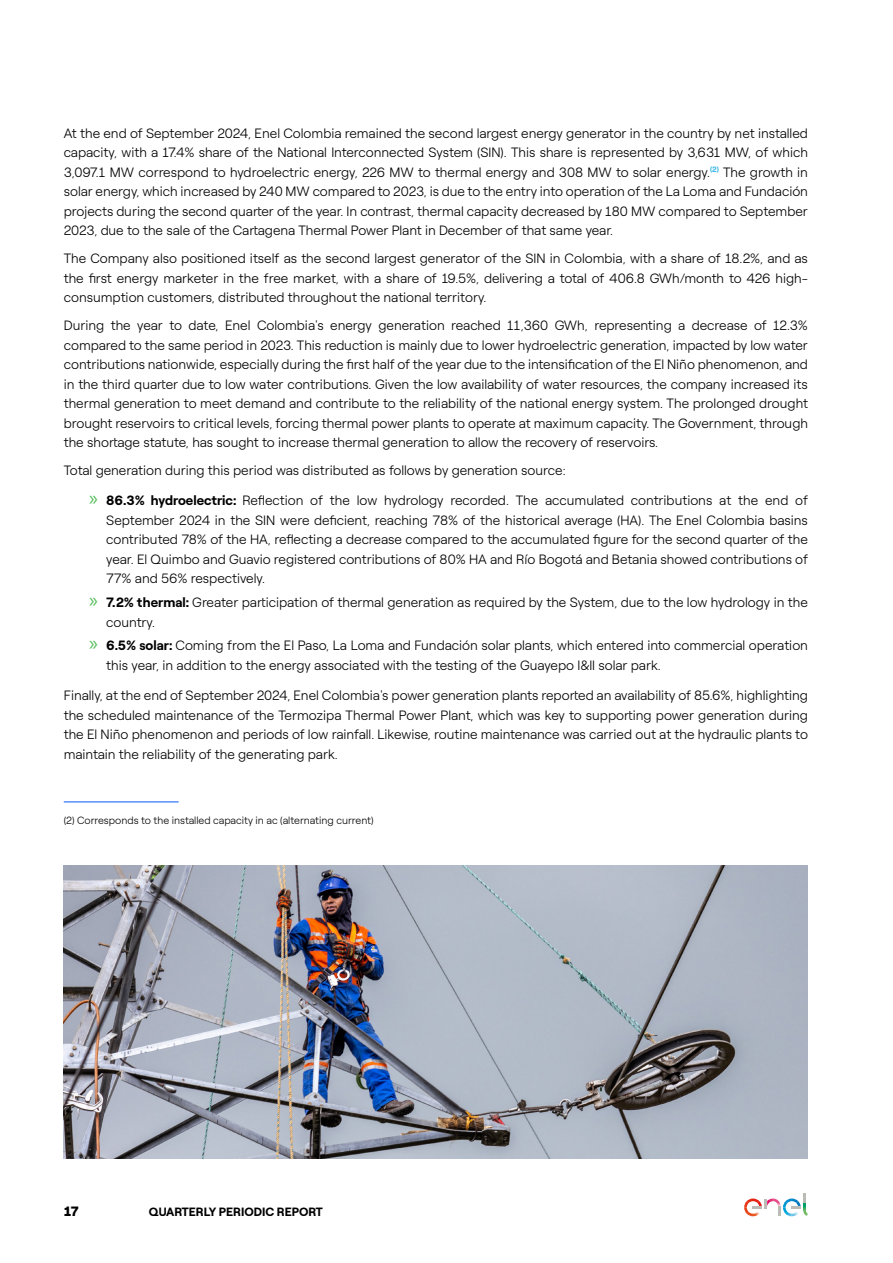
<style>
.page{position:relative;width:893px;height:1263px;background:#fff}
.page>*{position:absolute;margin:0;border:0;box-sizing:border-box;transform-origin:0 0}
.TESTO_GIUSTIFICATO{font:300 13.5px/19.5px "Roobert ENEL";color:#000;text-align:justify}
.t1{font:900 13.5px "Roobert ENEL";color:#000}
.t2{font:700 12px "Roobert ENEL";color:#000}
.note{font:300 10.5px "Roobert ENEL";color:#000}
.s1{font-family:"Myriad Pro";font-weight:400;font-size:21px;color:#55be5a}
.s2{font-weight:700}
</style>
<div class="page">
<img style="left:64px;top:865px;width:744px;height:294px">
<svg style="left:744px;top:1193px;width:64px;height:23px"></svg>
<hr style="left:64px;top:801px;width:115px;height:1px;background:#0555fa">
<p class="TESTO_GIUSTIFICATO" style="left:64px;top:122px;width:746px">At the end of September 2024, Enel Colombia remained the second largest energy generator in the country by net installed capacity, with a 17.4% share of the National Interconnected System (SIN). This share is represented by 3,631 MW, of which 3,097.1 MW correspond to hydroelectric energy, 226 MW to thermal energy and 308 MW to solar energy.<sup>(2)</sup> The growth in solar energy, which increased by 240 MW compared to 2023, is due to the entry into operation of the La Loma and Fundación projects during the second quarter of the year. In contrast, thermal capacity decreased by 180 MW compared to September 2023, due to the sale of the Cartagena Thermal Power Plant in December of that same year.</p>
<p class="TESTO_GIUSTIFICATO" style="left:64px;top:248px;width:746px">The Company also positioned itself as the second largest generator of the SIN in Colombia, with a share of 18.2%, and as the first energy marketer in the free market, with a share of 19.5%, delivering a total of 406.8 GWh/month to 426 high&shy;consumption customers, distributed throughout the national territory.</p>
<p class="TESTO_GIUSTIFICATO" style="left:64px;top:315px;width:746px">During the year to date, Enel Colombia's energy generation reached 11,360 GWh, representing a decrease of 12.3% compared to the same period in 2023. This reduction is mainly due to lower hydroelectric generation, impacted by low water contributions nationwide, especially during the first half of the year due to the intensification of the El Niño phenomenon, and in the third quarter due to low water contributions. Given the low availability of water resources, the company increased its thermal generation to meet demand and contribute to the reliability of the national energy system. The prolonged drought brought reservoirs to critical levels, forcing thermal power plants to operate at maximum capacity. The Government, through the shortage statute, has sought to increase thermal generation to allow the recovery of reservoirs.</p>
<p class="TESTO_GIUSTIFICATO" style="left:64px;top:460px;width:503px">Total generation during this period was distributed as follows by generation source:</p>
<p class="TESTO_GIUSTIFICATO" style="left:106px;top:490px;width:703px;text-indent:-17px"><span class="s1">»</span> <span class="s2">86.3% hydroelectric:</span> Reflection of the low hydrology recorded. The accumulated contributions at the end of September 2024 in the SIN were deficient, reaching 78% of the historical average (HA). The Enel Colombia basins contributed 78% of the HA, reflecting a decrease compared to the accumulated figure for the second quarter of the year. El Quimbo and Guavio registered contributions of 80% HA and Río Bogotá and Betania showed contributions of 77% and 56% respectively.</p>
<p class="TESTO_GIUSTIFICATO" style="left:106px;top:592px;width:703px;text-indent:-17px"><span class="s1">»</span> <span class="s2">7.2% thermal:</span> Greater participation of thermal generation as required by the System, due to the low hydrology in the country.</p>
<p class="TESTO_GIUSTIFICATO" style="left:106px;top:635px;width:703px;text-indent:-17px"><span class="s1">»</span> <span class="s2">6.5% solar:</span> Coming from the El Paso, La Loma and Fundación solar plants, which entered into commercial operation this year, in addition to the energy associated with the testing of the Guayepo I&amp;II solar park.</p>
<p class="TESTO_GIUSTIFICATO" style="left:64px;top:684px;width:746px">Finally, at the end of September 2024, Enel Colombia's power generation plants reported an availability of 85.6%, highlighting the scheduled maintenance of the Termozipa Thermal Power Plant, which was key to supporting power generation during the El Niño phenomenon and periods of low rainfall. Likewise, routine maintenance was carried out at the hydraulic plants to maintain the reliability of the generating park.</p>
<p class="note" style="left:64px;top:812px;width:311px">(2) Corresponds to the installed capacity in ac (alternating current)</p>
<p class="t1" style="left:64px;top:1201px;width:16px">17</p>
<p class="t2" style="left:149px;top:1203px;width:176px">QUARTERLY PERIODIC REPORT</p>
</div>
